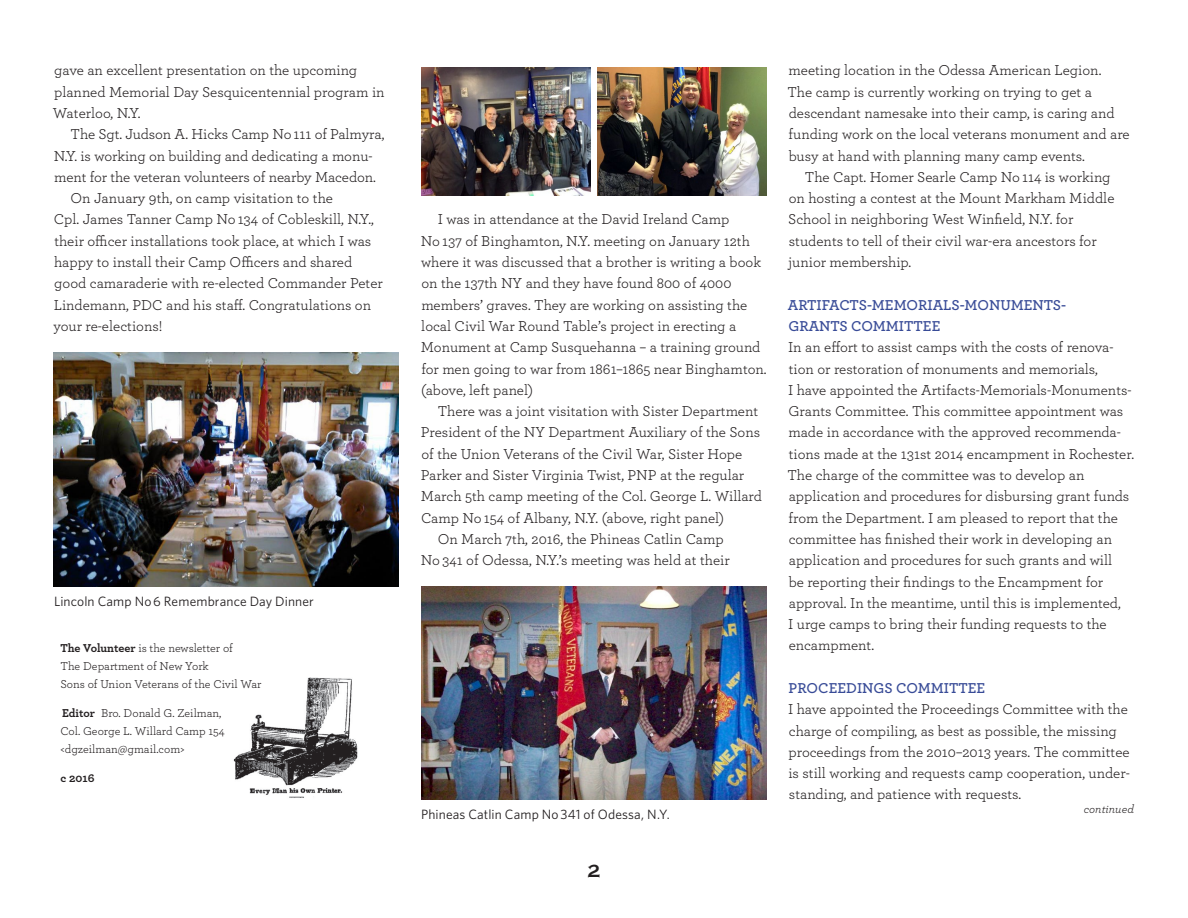
<style>
.page{position:relative;width:1188px;height:918px;background:#fff}
.page>*{position:absolute;margin:0;border:0;box-sizing:border-box;transform-origin:0 0}
.t1{font:700 18px "Copperplate Gothic";color:#231f20}
.t2{font:15px/21.3px "Archer";color:#231f20}
.t3{font:600 15px/21.3px "Archer";color:#384b97}
.t4{font:13.5px "Whitney";letter-spacing:.01em;color:#231f20}
.t5{font:12px/18px "Archer";color:#231f20}
.t6{font:italic 12px "Archer";color:#231f20}
.t7{font:700 12px "Archer";color:#231f20}
.s1{font-weight:700}
</style>
<div class="page">
<img style="left:233px;top:678px;width:125px;height:120px">
<img style="left:421px;top:68px;width:169px;height:127px">
<img style="left:598px;top:68px;width:169px;height:127px">
<img style="left:421px;top:586px;width:346px;height:213px">
<img style="left:53px;top:352px;width:346px;height:234px">
<p class="t2" style="left:53px;top:59px;width:333px">gave an excellent presentation on the upcoming planned Memorial Day Sesquicentennial program in<br>Waterloo, N.Y.</p>
<p class="t2" style="left:71px;top:123px;width:315px">The Sgt. Judson A. Hicks Camp No 111 of Palmyra,</p>
<p class="t2" style="left:54px;top:144px;width:320px">N.Y. is working on building and dedicating a monu-</p>
<p class="t2" style="left:54px;top:165px;width:323px">ment for the veteran volunteers of nearby Macedon.</p>
<p class="t2" style="left:71px;top:187px;width:264px">On January 9th, on camp visitation to the</p>
<p class="t2" style="left:54px;top:208px;width:322px">Cpl. James Tanner Camp No 134 of Cobleskill, N.Y.,</p>
<p class="t2" style="left:54px;top:229px;width:318px">their officer installations took place, at which I was</p>
<p class="t2" style="left:54px;top:251px;width:300px">happy to install their Camp Officers and shared</p>
<p class="t2" style="left:54px;top:272px;width:330px">good camaraderie with re-elected Commander Peter</p>
<p class="t2" style="left:54px;top:293px;width:319px">Lindemann, PDC and his staff. Congratulations on</p>
<p class="t2" style="left:54px;top:315px;width:110px">your re-elections!</p>
<p class="t4" style="left:54px;top:592px;width:261px">Lincoln Camp No 6 Remembrance Day Dinner</p>
<p class="t5" style="left:60px;top:639px;width:203px"><span class="s1">The Volunteer</span> is the newsletter of<br>The Department of New York<br>Sons of Union Veterans of the Civil War</p>
<p class="t5" style="left:60px;top:704px;width:166px"><span class="s1">Editor</span> Bro. Donald G. Zeilman,<br>Col. George L. Willard Camp 154 &lt;dgzeilman@gmail.com&gt;</p>
<p class="t7" style="left:60px;top:769px;width:35px">c 2016</p>
<p class="t2" style="left:421px;top:208px;width:347px;text-indent:17px">I was in attendance at the David Ireland Camp<br>No 137 of Binghamton, N.Y. meeting on January 12th where it was discussed that a brother is writing a book on the 137th NY and they have found 800 of 4000 members’ graves. They are working on assisting the local Civil War Round Table’s project in erecting a Monument at Camp Susquehanna – a training ground for men going to war from 1861–1865 near Binghamton. (above, left panel)</p>
<p class="t2" style="left:438px;top:400px;width:322px">There was a joint visitation with Sister Department</p>
<p class="t2" style="left:421px;top:421px;width:341px">President of the NY Department Auxiliary of the Sons</p>
<p class="t2" style="left:422px;top:442px;width:322px">of the Union Veterans of the Civil War, Sister Hope</p>
<p class="t2" style="left:421px;top:464px;width:325px">Parker and Sister Virginia Twist, PNP at the regular</p>
<p class="t2" style="left:421px;top:485px;width:343px">March 5th camp meeting of the Col. George L. Willard</p>
<p class="t2" style="left:421px;top:506px;width:305px">Camp No 154 of Albany, N.Y. (above, right panel)</p>
<p class="t2" style="left:438px;top:528px;width:287px">On March 7th, 2016, the Phineas Catlin Camp</p>
<p class="t2" style="left:421px;top:549px;width:310px">No 341 of Odessa, N.Y.’s meeting was held at their</p>
<p class="t4" style="left:421px;top:805px;width:250px">Phineas Catlin Camp No 341 of Odessa, N.Y.</p>
<p class="t1" style="left:588px;top:861px;width:14px">2</p>
<p class="t2" style="left:787px;top:59px;width:344px">meeting location in the Odessa American Legion.<br>The camp is currently working on trying to get a descendant namesake into their camp, is caring and funding work on the local veterans monument and are busy at hand with planning many camp events.</p>
<p class="t2" style="left:788px;top:165px;width:328px;text-indent:17px">The Capt. Homer Searle Camp No 114 is working on hosting a contest at the Mount Markham Middle School in neighboring West Winfield, N.Y. for students to tell of their civil war-era ancestors for junior membership.</p>
<p class="t3" style="left:788px;top:293px;width:280px">ARTIFACTS-MEMORIALS-MONUMENTS-<br>GRANTS COMMITTEE</p>
<p class="t2" style="left:787px;top:336px;width:348px">In an effort to assist camps with the costs of renova&shy;tion or restoration of monuments and memorials,<br>I have appointed the Artifacts-Memorials-Monuments-Grants Committee. This committee appointment was made in accordance with the approved recommenda&shy;tions made at the 131st 2014 encampment in Rochester.<br>The charge of the committee was to develop an application and procedures for disbursing grant funds from the Department. I am pleased to report that the committee has finished their work in developing an application and procedures for such grants and will<br>be reporting their findings to the Encampment for approval. In the meantime, until this is implemented,<br>I urge camps to bring their funding requests to the encampment.</p>
<p class="t3" style="left:789px;top:677px;width:198px">PROCEEDINGS COMMITTEE</p>
<p class="t2" style="left:788px;top:698px;width:343px">I have appointed the Proceedings Committee with the charge of compiling, as best as possible, the missing proceedings from the 2010–2013 years. The committee is still working and requests camp cooperation, under&shy;standing, and patience with requests.</p>
<p class="t6" style="left:1084px;top:800px;width:52px">continued</p>
</div>
